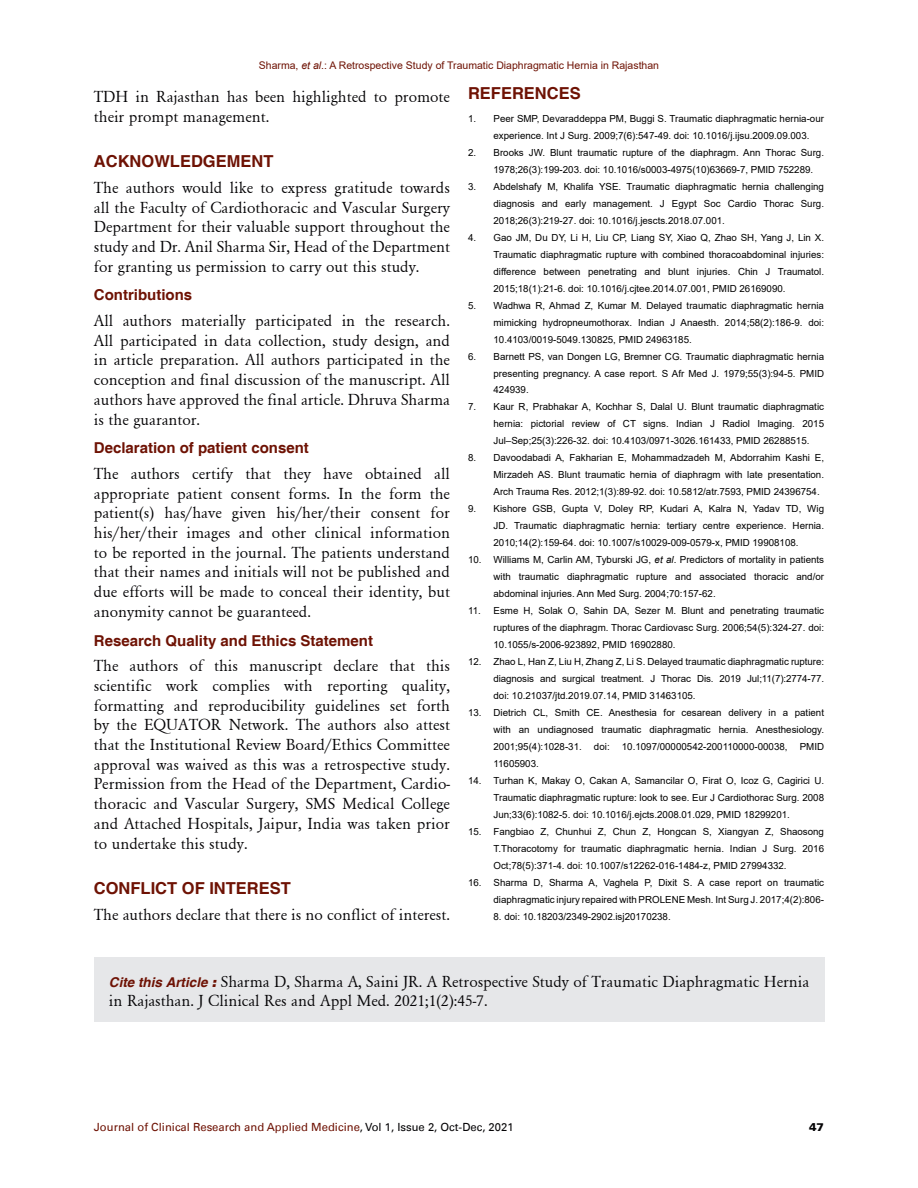
<style>
.page{position:relative;width:918px;height:1188px;background:#fff}
.page>*{position:absolute;margin:0;border:0;box-sizing:border-box;transform-origin:0 0}
.Body_Text{font:16.5px/19.6px "Garamond";color:#050406;text-align:justify}
.t1{font:700 16.5px "Helvetica";color:#6e1204}
.t2{font:700 15px "Helvetica";color:#6e1204}
.t3{font:11.25px "Univers LT";color:#6e1204}
.t4{font:900 11.25px "Univers LT";color:#050406}
.t5{font:10.5px "Arial";color:#6e1204}
.t6{font:9.75px/17px "Arial";color:#000;text-align:justify}
.s1{font-style:italic}
.s2{font-family:"Helvetica";font-weight:700;font-style:italic;font-size:13.5px;color:#6e1204}
.s3{font-family:"Helvetica";font-weight:900;font-style:italic;font-size:13.5px;color:#6e1204}
.s4{color:#050406}
</style>
<div class="page">
<div style="left:94px;top:957px;width:730px;height:64px;background:#e6e7e9"></div>
<p class="t5" style="left:259px;top:58px;width:402px">Sharma, <span class="s1">et al</span>.: A Retrospective Study of Traumatic Diaphragmatic Hernia in Rajasthan</p>
<p class="Body_Text" style="left:94px;top:87px;width:358px">TDH in Rajasthan has been highlighted to promote their prompt management.</p>
<h1 class="t1" style="left:94px;top:151px;width:181px">ACKNOWLEDGEMENT</h1>
<p class="Body_Text" style="left:94px;top:177px;width:358px">The authors would like to express gratitude towards all the Faculty of Cardiothoracic and Vascular Surgery Department for their valuable support throughout the study and Dr. Anil Sharma Sir, Head of the Department for granting us permission to carry out this study.</p>
<h2 class="t2" style="left:94px;top:286px;width:100px">Contributions</h2>
<p class="Body_Text" style="left:94px;top:310px;width:358px">All authors materially participated in the research.<br>All participated in data collection, study design, and in article preparation. All authors participated in the conception and final discussion of the manuscript. All authors have approved the final article. Dhruva Sharma is the guarantor.</p>
<h2 class="t2" style="left:94px;top:439px;width:217px">Declaration of patient consent</h2>
<p class="Body_Text" style="left:94px;top:463px;width:358px">The authors certify that they have obtained all appropriate patient consent forms. In the form the patient(s) has/have given his/her/their consent for his/her/their images and other clinical information to be reported in the journal. The patients understand that their names and initials will not be published and due efforts will be made to conceal their identity, but anonymity cannot be guaranteed.</p>
<h2 class="t2" style="left:94px;top:631px;width:281px">Research Quality and Ethics Statement</h2>
<p class="Body_Text" style="left:94px;top:656px;width:358px">The authors of this manuscript declare that this scientific work complies with reporting quality, formatting and reproducibility guidelines set forth by the EQUATOR Network. The authors also attest that the Institutional Review Board/Ethics Committee approval was waived as this was a retrospective study.<br>Permission from the Head of the Department, Cardio&shy;thoracic and Vascular Surgery, SMS Medical College and Attached Hospitals, Jaipur, India was taken prior to undertake this study.</p>
<h1 class="t1" style="left:94px;top:878px;width:199px">CONFLICT OF INTEREST</h1>
<p class="Body_Text" style="left:94px;top:904px;width:358px">The authors declare that there is no conflict of interest.</p>
<h1 class="t1" style="left:468px;top:83px;width:114px">REFERENCES</h1>
<p class="t6" style="left:494px;top:110px;width:332px;text-indent:-26px">1. Peer SMP, Devaraddeppa PM, Buggi S. Traumatic diaphragmatic hernia-our experience. Int J Surg. 2009;7(6):547-49. doi: 10.1016/j.ijsu.2009.09.003.</p>
<p class="t6" style="left:494px;top:144px;width:332px;text-indent:-26px">2. Brooks JW. Blunt traumatic rupture of the diaphragm. Ann Thorac Surg.<br>1978;26(3):199-203. doi: 10.1016/s0003-4975(10)63669-7, PMID 752289.</p>
<p class="t6" style="left:494px;top:178px;width:332px;text-indent:-26px">3. Abdelshafy M, Khalifa YSE. Traumatic diaphragmatic hernia challenging diagnosis and early management. J Egypt Soc Cardio Thorac Surg.<br>2018;26(3):219-27. doi: 10.1016/j.jescts.2018.07.001.</p>
<p class="t6" style="left:494px;top:229px;width:332px;text-indent:-26px">4. Gao JM, Du DY, Li H, Liu CP, Liang SY, Xiao Q, Zhao SH, Yang J, Lin X.<br>Traumatic diaphragmatic rupture with combined thoracoabdominal injuries: difference between penetrating and blunt injuries. Chin J Traumatol.<br>2015;18(1):21-6. doi: 10.1016/j.cjtee.2014.07.001, PMID 26169090.</p>
<p class="t6" style="left:494px;top:297px;width:332px;text-indent:-26px">5. Wadhwa R, Ahmad Z, Kumar M. Delayed traumatic diaphragmatic hernia mimicking hydropneumothorax. Indian J Anaesth. 2014;58(2):186-9. doi:<br>10.4103/0019-5049.130825, PMID 24963185.</p>
<p class="t6" style="left:494px;top:348px;width:332px;text-indent:-26px">6. Barnett PS, van Dongen LG, Bremner CG. Traumatic diaphragmatic hernia presenting pregnancy. A case report. S Afr Med J. 1979;55(3):94-5. PMID 424939.</p>
<p class="t6" style="left:494px;top:398px;width:332px;text-indent:-26px">7. Kaur R, Prabhakar A, Kochhar S, Dalal U. Blunt traumatic diaphragmatic hernia: pictorial review of CT signs. Indian J Radiol Imaging. 2015<br>Jul–Sep;25(3):226-32. doi: 10.4103/0971-3026.161433, PMID 26288515.</p>
<p class="t6" style="left:494px;top:449px;width:332px;text-indent:-26px">8. Davoodabadi A, Fakharian E, Mohammadzadeh M, Abdorrahim Kashi E, Mirzadeh AS. Blunt traumatic hernia of diaphragm with late presentation.<br>Arch Trauma Res. 2012;1(3):89-92. doi: 10.5812/atr.7593, PMID 24396754.</p>
<p class="t6" style="left:494px;top:500px;width:332px;text-indent:-26px">9. Kishore GSB, Gupta V, Doley RP, Kudari A, Kalra N, Yadav TD, Wig JD. Traumatic diaphragmatic hernia: tertiary centre experience. Hernia.<br>2010;14(2):159-64. doi: 10.1007/s10029-009-0579-x, PMID 19908108.</p>
<p class="t6" style="left:494px;top:551px;width:332px;text-indent:-26px">10. Williams M, Carlin AM, Tyburski JG, <span class="s1">et al</span>. Predictors of mortality in patients with traumatic diaphragmatic rupture and associated thoracic and/or abdominal injuries. Ann Med Surg. 2004;70:157-62.</p>
<p class="t6" style="left:494px;top:602px;width:332px;text-indent:-26px">11. Esme H, Solak O, Sahin DA, Sezer M. Blunt and penetrating traumatic ruptures of the diaphragm. Thorac Cardiovasc Surg. 2006;54(5):324-27. doi:<br>10.1055/s-2006-923892, PMID 16902880.</p>
<p class="t6" style="left:494px;top:653px;width:332px;text-indent:-26px">12. Zhao L, Han Z, Liu H, Zhang Z, Li S. Delayed traumatic diaphragmatic rupture: diagnosis and surgical treatment. J Thorac Dis. 2019 Jul;11(7):2774-77. doi: 10.21037/jtd.2019.07.14, PMID 31463105.</p>
<p class="t6" style="left:494px;top:704px;width:332px;text-indent:-26px">13. Dietrich CL, Smith CE. Anesthesia for cesarean delivery in a patient with an undiagnosed traumatic diaphragmatic hernia. Anesthesiology.<br>2001;95(4):1028-31. doi: 10.1097/00000542-200110000-00038, PMID 11605903.</p>
<p class="t6" style="left:494px;top:772px;width:332px;text-indent:-26px">14. Turhan K, Makay O, Cakan A, Samancilar O, Firat O, Icoz G, Cagirici U.<br>Traumatic diaphragmatic rupture: look to see. Eur J Cardiothorac Surg. 2008<br>Jun;33(6):1082-5. doi: 10.1016/j.ejcts.2008.01.029, PMID 18299201.</p>
<p class="t6" style="left:494px;top:823px;width:332px;text-indent:-26px">15. Fangbiao Z, Chunhui Z, Chun Z, Hongcan S, Xiangyan Z, Shaosong T.Thoracotomy for traumatic diaphragmatic hernia. Indian J Surg. 2016<br>Oct;78(5):371-4. doi: 10.1007/s12262-016-1484-z, PMID 27994332.</p>
<p class="t6" style="left:468px;top:874px;width:358px;text-align:right">16. Sharma D, Sharma A, Vaghela P, Dixit S. A case report on traumatic diaphragmatic injury repaired with PROLENE Mesh. Int Surg J. 2017;4(2):806-</p>
<p class="t6" style="left:494px;top:908px;width:179px">8. doi: 10.18203/2349-2902.isj20170238.</p>
<h3 class="Body_Text" style="left:109px;top:971px;width:702px"><span class="s2">Cite this Article</span> <span class="s3">:</span> Sharma D, Sharma A, Saini JR. A Retrospective Study of Traumatic Diaphragmatic Hernia in Rajasthan. J Clinical Res and Appl Med. 2021;1(2):45-7.</h3>
<p class="t3" style="left:94px;top:1120px;width:421px">Journal of Clinical Research and Applied Medicine<span class="s4">, Vol 1, Issue 2, Oct-Dec, 2021</span></p>
<p class="t4" style="left:809px;top:1120px;width:17px">47</p>
</div>
